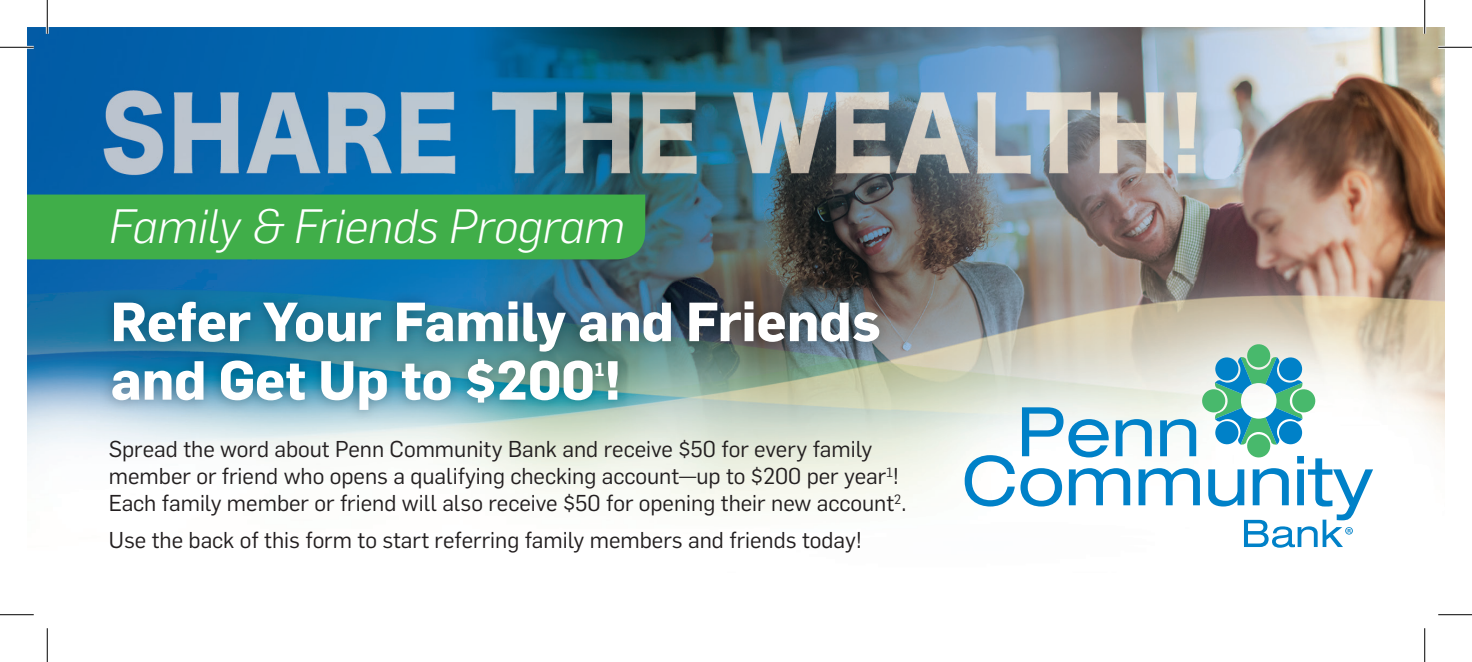
<style>
.page{position:relative;width:1472px;height:662px;background:#fff}
.page>*{position:absolute;margin:0;border:0;box-sizing:border-box;transform-origin:0 0}
.t1{font:700 54px/58.5px "Flama";color:#fff}
.t2{font:italic 300 47.25px "Flama";color:#fff}
.t3{font:22.5px/27px "Flama";color:#231f20}
.t4{font:700 18.45px "Flama";color:#fff}
</style>
<div class="page">
<img style="left:27px;top:27px;width:1417px;height:521px">
<img style="left:101px;top:289px;width:790px;height:133px">
<svg style="left:964px;top:455px;width:50px;height:51px"></svg>
<svg style="left:1020px;top:344px;width:353px;height:203px"></svg>
<div style="left:27px;top:194px;width:618px;height:65px;background:#40ae49"></div>
<hr style="left:0;top:46px;width:34px;height:3px;background:#fff">
<hr style="left:1438px;top:46px;width:34px;height:3px;background:#fff">
<hr style="left:46px;top:0;width:3px;height:34px;background:#fff">
<hr style="left:1423px;top:0;width:3px;height:34px;background:#fff">
<hr style="left:0;top:47px;width:34px;height:1px;background:#000">
<hr style="left:1438px;top:47px;width:34px;height:1px;background:#000">
<hr style="left:0;top:614px;width:34px;height:1px;background:#000">
<hr style="left:1438px;top:614px;width:34px;height:1px;background:#000">
<hr style="left:47px;top:0;width:1px;height:34px;background:#000">
<hr style="left:47px;top:628px;width:1px;height:34px;background:#000">
<hr style="left:1424px;top:0;width:1px;height:34px;background:#000">
<hr style="left:1424px;top:628px;width:1px;height:34px;background:#000">
<h2 class="t2" style="left:109px;top:194px;width:517px">Family &amp; Friends Program</h2>
<h1 class="t1" style="left:111px;top:289px;width:771px">Refer Your Family and Friends and Get Up to $200 !</h1>
<p class="t4" style="left:595px;top:355px;width:11px">1</p>
<p class="t3" style="left:109px;top:434px;width:799px">Spread the word about Penn Community Bank and receive $50 for every family member or friend who opens a qualifying checking account—up to $200 per year<sup>1</sup>!<br>Each family member or friend will also receive $50 for opening their new account<sup>2</sup>.</p>
<p class="t3" style="left:109px;top:525px;width:755px">Use the back of this form to start referring family members and friends today!</p>
</div>
